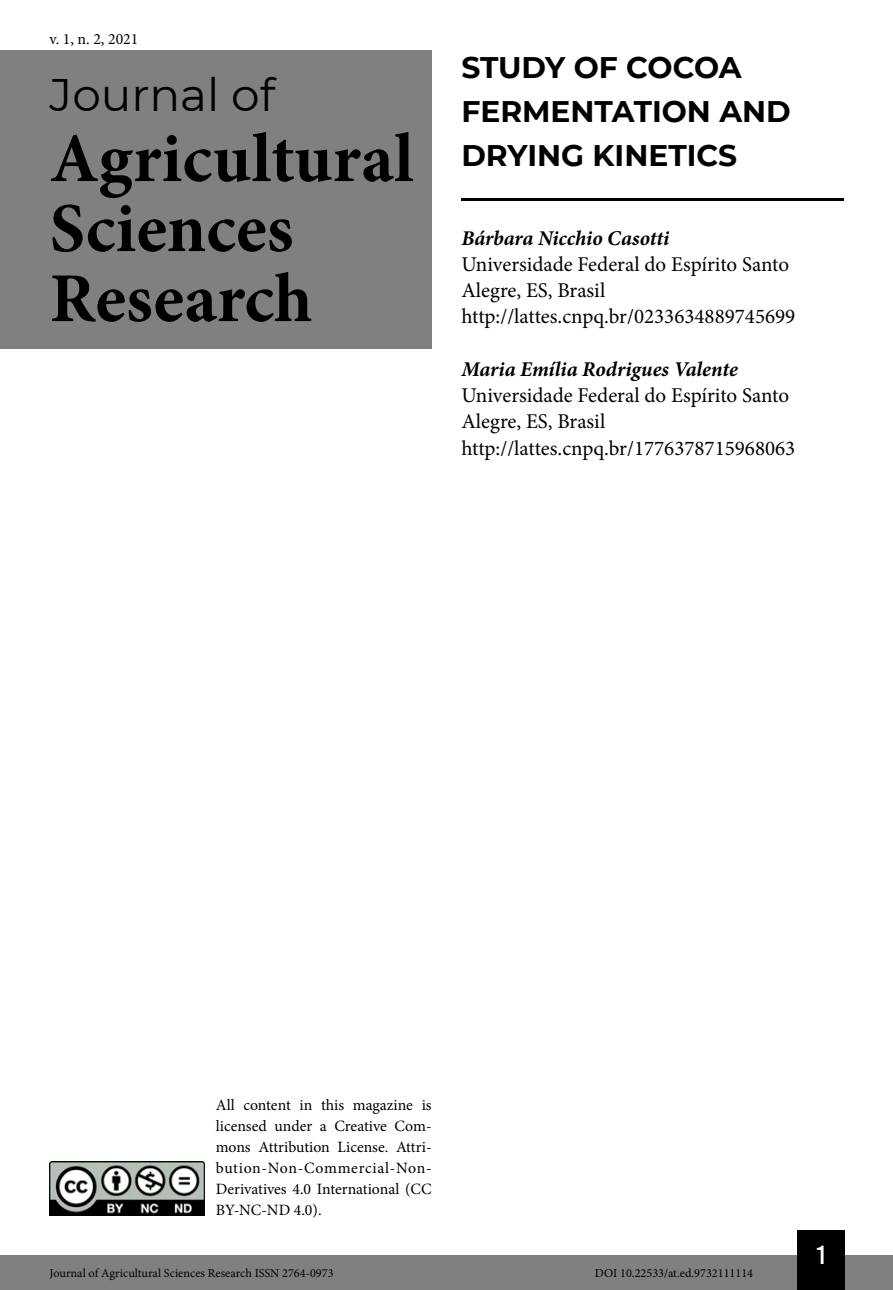
<style>
.page{position:relative;width:893px;height:1290px;background:#fff}
.page>*{position:absolute;margin:0;border:0;box-sizing:border-box;transform-origin:0 0}
.t1{font:700 70px/70px "Minion Pro";color:#000}
.t2{font:45.5px "Montserrat";color:#000}
.Título_Artigo{font:700 29.75px/43.8px "Montserrat";color:#000}
.t3{font:26.25px "Bebas Kai";color:#fff}
.Infos_autor{font:21px "Minion Pro";color:#000}
.Autor{font:italic 700 21px "Minion Pro";color:#000}
.t4{font:15.75px/21px "Minion Pro";color:#000;text-align:justify}
.t5{font:12.25px "Minion Pro";color:#000}
</style>
<div class="page">
<div style="left:0;top:1255px;width:893px;height:35px;background:#808080"></div>
<div style="left:797px;top:1230px;width:48px;height:60px;background:#000"></div>
<img style="left:50px;top:1161px;width:154px;height:54px">
<div style="left:0;top:50px;width:432px;height:298px;background:#808080"></div>
<hr style="left:461px;top:198px;width:382px;height:2px;background:#000">
<p class="t4" style="left:50px;top:28px;width:90px">v. 1, n. 2, 2021</p>
<h2 class="t2" style="left:50px;top:64px;width:227px">Journal of</h2>
<h1 class="t1" style="left:50px;top:123px;width:366px">Agricultural<br>Sciences<br>Research</h1>
<p class="Título_Artigo" style="left:461px;top:44px;width:331px">STUDY OF COCOA<br>FERMENTATION AND<br>DRYING KINETICS</p>
<p class="Autor" style="left:461px;top:223px;width:210px">Bárbara Nicchio Casotti</p>
<p class="Infos_autor" style="left:461px;top:250px;width:329px">Universidade Federal do Espírito Santo</p>
<p class="Infos_autor" style="left:461px;top:276px;width:145px">Alegre, ES, Brasil</p>
<p class="Infos_autor" style="left:461px;top:303px;width:335px">http://lattes.cnpq.br/0233634889745699</p>
<p class="Autor" style="left:461px;top:354px;width:278px">Maria Emília Rodrigues Valente</p>
<p class="Infos_autor" style="left:461px;top:381px;width:329px">Universidade Federal do Espírito Santo</p>
<p class="Infos_autor" style="left:461px;top:408px;width:145px">Alegre, ES, Brasil</p>
<p class="Infos_autor" style="left:461px;top:434px;width:335px">http://lattes.cnpq.br/1776378715968063</p>
<p class="t4" style="left:216px;top:1095px;width:217px">All content in this magazine is licensed under a Creative Com&shy;mons Attribution License. Attri&shy;bution-Non-Commercial-Non-Derivatives 4.0 International (CC BY-NC-ND 4.0).</p>
<p class="t5" style="left:50px;top:1265px;width:285px">Journal of Agricultural Sciences Research ISSN 2764-0973</p>
<p class="t5" style="left:595px;top:1265px;width:160px">DOI 10.22533/at.ed.9732111114</p>
<p class="t3" style="left:817px;top:1241px;width:10px">1</p>
</div>
